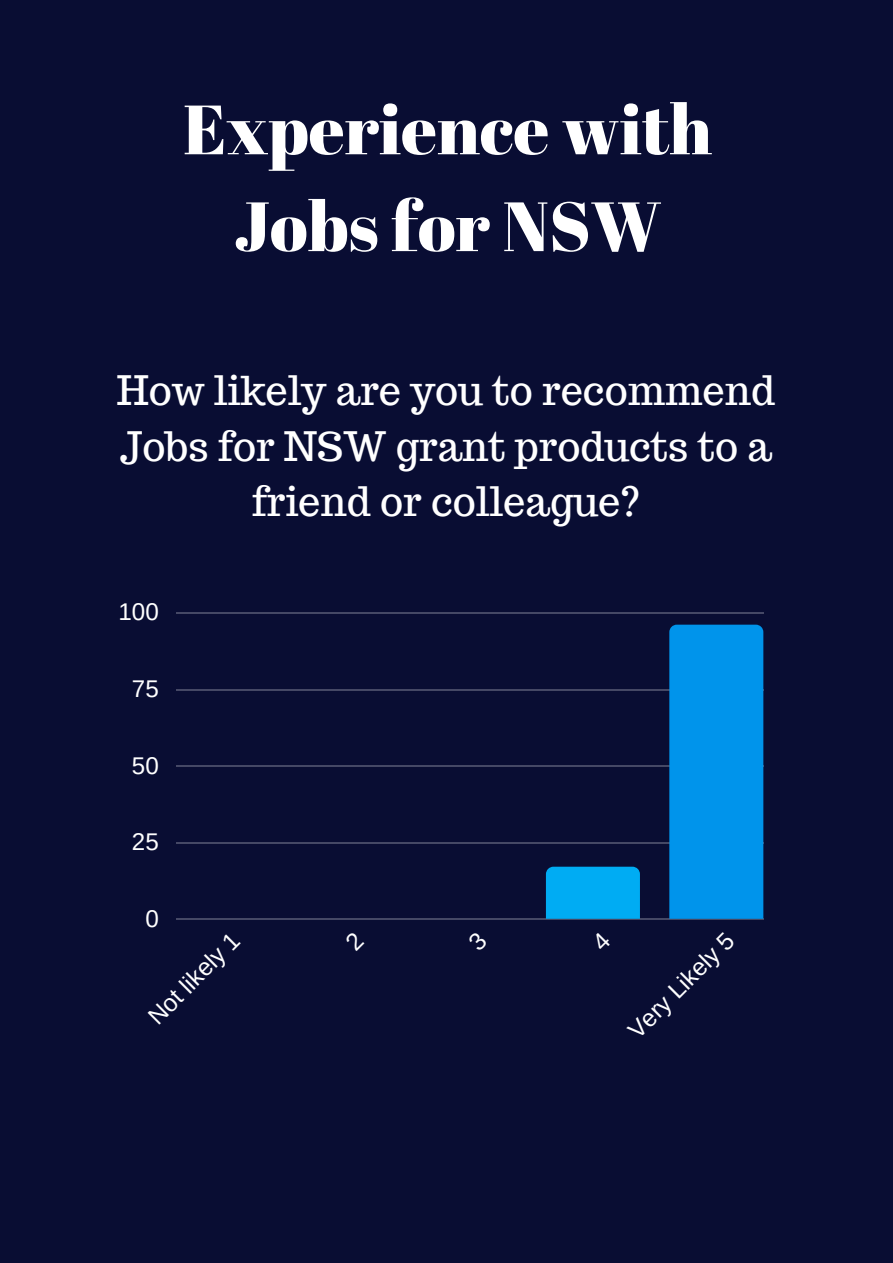
<style>
.page{position:relative;width:893px;height:1263px;background:#090d33}
.page>*{position:absolute;margin:0;border:0;box-sizing:border-box;transform-origin:0 0}
.t1{font:69.6px/96.9px "Abril Fatface";color:#fff;text-align:center}
.t2{font:39.75px/55.2px "Trocchi";color:#fff;text-align:center}
.t3{font:24.15px "Arimo";color:#fff}
</style>
<div class="page">
<hr style="left:176px;top:919px;width:587px;height:1px;background:#fff">
<hr style="left:176px;top:842px;width:587px;height:1px;background:#fff">
<hr style="left:176px;top:765px;width:587px;height:2px;background:#fff">
<hr style="left:176px;top:689px;width:587px;height:1px;background:#fff">
<hr style="left:176px;top:612px;width:587px;height:1px;background:#fff">
<div style="left:546px;top:867px;width:94px;height:52px;background:#00acf3"></div>
<div style="left:669px;top:625px;width:94px;height:294px;background:#0094eb"></div>
<h1 class="t1" style="left:183px;top:79px;width:530px">Experience with<br>Jobs for NSW</h1>
<p class="t2" style="left:117px;top:363px;width:660px">How likely are you to recommend<br>Jobs for NSW grant products to a friend or colleague?</p>
<p class="t3" style="left:118px;top:599px;width:42px">100</p>
<p class="t3" style="left:132px;top:675px;width:28px">75</p>
<p class="t3" style="left:132px;top:752px;width:28px">50</p>
<p class="t3" style="left:132px;top:828px;width:28px">25</p>
<p class="t3" style="left:145px;top:905px;width:15px">0</p>
<p class="t3" style="left:143px;top:1010px;width:120px;rotate:-45deg">Not likely 1</p>
<p class="t3" style="left:623px;top:1025px;width:140px;rotate:-45deg">Very Likely 5</p>
</div>
